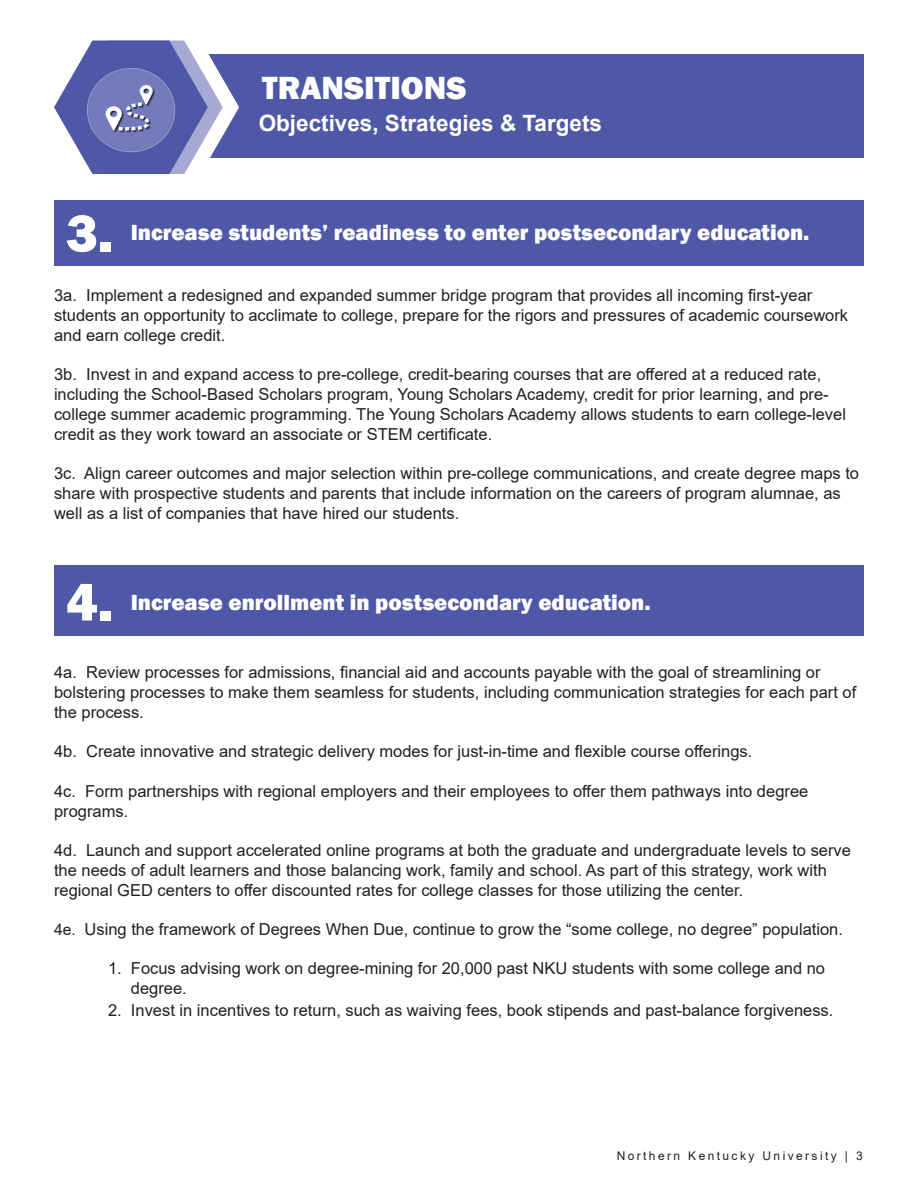
<style>
.page{position:relative;width:918px;height:1188px;background:#fff}
.page>*{position:absolute;margin:0;border:0;box-sizing:border-box;transform-origin:0 0}
.t1{font:800 54px "Franklin Gothic";color:#fff}
.t2{font:800 33px "Franklin Gothic";color:#fff}
.t3{font:800 22.5px "Franklin Gothic";color:#fff}
.t4{font:700 22.5px "Arial";color:#fff}
.t5{font:16.5px/19.8px "Arial";color:#231f20}
.t6{font:12px "Arial";letter-spacing:.2em;color:#231f20}
.s1{font-size:15.75px}
</style>
<div class="page">
<div style="left:54px;top:200px;width:810px;height:66px;background:#4e58a6"></div>
<div style="left:54px;top:566px;width:810px;height:70px;background:#4e58a6"></div>
<div style="left:134px;top:54px;width:730px;height:104px;background:#4e58a6"></div>
<svg style="left:54px;top:40px;width:185px;height:134px"></svg>
<img style="left:87px;top:67px;width:88px;height:85px">
<p class="t2" style="left:262px;top:66px;width:206px">TRANSITIONS</p>
<p class="t4" style="left:259px;top:108px;width:345px">Objectives, Strategies &amp; Targets</p>
<p class="t1" style="left:66px;top:199px;width:48px">3.</p>
<p class="t3" style="left:131px;top:218px;width:680px">Increase students’ readiness to enter postsecondary education.</p>
<p class="t5" style="left:54px;top:285px;width:796px">3a. Implement a redesigned and expanded summer bridge program that provides all incoming first-year students an opportunity to acclimate to college, prepare for the rigors and pressures of academic coursework and earn college credit.</p>
<p class="t5" style="left:54px;top:364px;width:794px">3b. Invest in and expand access to pre-college, credit-bearing courses that are offered at a reduced rate, including the School-Based Scholars program, Young Scholars Academy, credit for prior learning, and pre&shy;college summer academic programming. The Young Scholars Academy allows students to earn college-level credit as they work toward an associate or STEM certificate.</p>
<p class="t5" style="left:54px;top:463px;width:807px">3c. Align career outcomes and major selection within pre-college communications, and create degree maps to share with prospective students and parents that include information on the careers of program alumnae, as well as a list of companies that have hired our students.</p>
<p class="t1" style="left:66px;top:567px;width:48px">4.</p>
<p class="t3" style="left:131px;top:588px;width:522px">Increase enrollment in postsecondary education.</p>
<p class="t5" style="left:54px;top:662px;width:804px">4a. Review processes for admissions, financial aid and accounts payable with the goal of streamlining or bolstering processes to make them seamless for students, including communication strategies for each part of the process.</p>
<p class="t5" style="left:54px;top:741px;width:700px">4b. Create innovative and strategic delivery modes for just-in-time and flexible course offerings.</p>
<p class="t5" style="left:54px;top:781px;width:756px">4c. Form partnerships with regional employers and their employees to offer them pathways into degree programs.</p>
<p class="t5" style="left:54px;top:840px;width:799px">4d. Launch and support accelerated online programs at both the graduate and undergraduate levels to serve the needs of adult learners and those balancing work, family and school. As part of this strategy, work with regional GED centers to offer discounted rates for college classes for those utilizing the center.</p>
<p class="t5" style="left:54px;top:919px;width:791px"><span class="s1">4e.</span> Using the framework of Degrees When Due, continue to grow the “some college, no degree” population.</p>
<p class="t5" style="left:131px;top:958px;width:696px;text-indent:-23px">1. Focus advising work on degree-mining for 20,000 past NKU students with some college and no degree.</p>
<p class="t5" style="left:108px;top:1000px;width:727px">2. Invest in incentives to return, such as waiving fees, book stipends and past-balance forgiveness.</p>
<p class="t6" style="left:617px;top:1148px;width:248px">Northern Kentucky University | 3</p>
</div>
